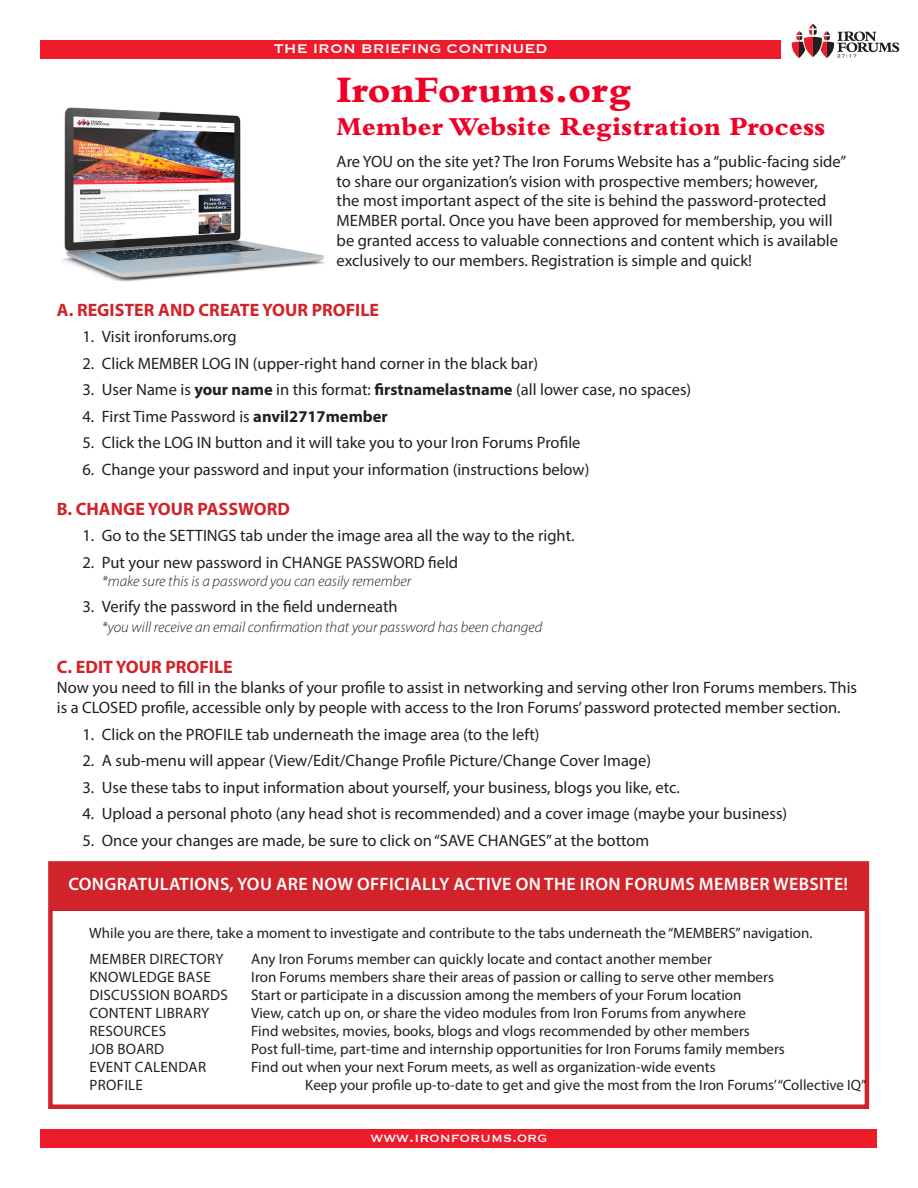
<style>
.page{position:relative;width:918px;height:1188px;background:#fff}
.page>*{position:absolute;margin:0;border:0;box-sizing:border-box;transform-origin:0 0}
.t1{font:800 39px "Bembo Std";color:#ef0027}
.t2{font:800 27px "Bembo Std";color:#ef0027}
.t3{font:600 18px "Myriad Pro";letter-spacing:.02em;color:#fff}
.t4{font:700 18px "Myriad Pro";color:#d1232a}
.t5{font:16.5px/19.8px "Myriad Pro";color:#231f20}
.t6{font:16.5px "Copperplate";color:#fff}
.t7{font:15px "Myriad Pro";color:#231f20}
.t8{font:italic 300 15px "Myriad Pro";color:#231f20}
.t9{font:15px "Myriad Pro";letter-spacing:.02em;color:#231f20}
.s1{font-weight:700}
</style>
<div class="page">
<div style="left:40px;top:1130px;width:838px;height:18px;background:#ee1b2b"></div>
<div style="left:40px;top:40px;width:741px;height:19px;background:#ee1b2b"></div>
<svg style="left:792px;top:24px;width:107px;height:34px"></svg>
<img style="left:60px;top:107px;width:267px;height:174px">
<div style="left:50px;top:863px;width:817px;height:48px;background:#d1232a"></div>
<div style="left:48px;top:861px;width:821px;height:248px;border:4px solid #d1232a"></div>
<p class="t6" style="left:274px;top:38px;width:275px">THE IRON BRIEFING CONTINUED</p>
<p class="t1" style="left:337px;top:68px;width:296px">IronForums.org</p>
<p class="t2" style="left:337px;top:111px;width:490px">Member Website Registration Process</p>
<p class="t5" style="left:337px;top:151px;width:511px">Are YOU on the site yet? The Iron Forums Website has a “public-facing side” to share our organization’s vision with prospective members; however,<br>the most important aspect of the site is behind the password-protected MEMBER portal. Once you have been approved for membership, you will be granted access to valuable connections and content which is available exclusively to our members. Registration is simple and quick!</p>
<p class="t4" style="left:57px;top:298px;width:324px">A. REGISTER AND CREATE YOUR PROFILE</p>
<p class="t5" style="left:82px;top:327px;width:156px">1. Visit ironforums.org</p>
<p class="t5" style="left:82px;top:353px;width:457px">2. Click MEMBER LOG IN (upper-right hand corner in the black bar)</p>
<p class="t5" style="left:82px;top:380px;width:610px">3. User Name is <span class="s1">your name</span> in this format: <span class="s1">firstnamelastname</span> (all lower case, no spaces)</p>
<p class="t5" style="left:82px;top:406px;width:307px">4. First Time Password is <span class="s1">anvil2717member</span></p>
<p class="t5" style="left:82px;top:433px;width:500px">5. Click the LOG IN button and it will take you to your Iron Forums Profile</p>
<p class="t5" style="left:82px;top:459px;width:508px">6. Change your password and input your information (instructions below)</p>
<p class="t4" style="left:57px;top:497px;width:235px">B. CHANGE YOUR PASSWORD</p>
<p class="t5" style="left:82px;top:525px;width:494px">1. Go to the SETTINGS tab under the image area all the way to the right.</p>
<p class="t5" style="left:82px;top:552px;width:377px">2. Put your new password in CHANGE PASSWORD field</p>
<p class="t8" style="left:102px;top:572px;width:311px">*make sure this is a password you can easily remember</p>
<p class="t5" style="left:82px;top:597px;width:317px">3. Verify the password in the field underneath</p>
<p class="t8" style="left:102px;top:618px;width:442px">*you will receive an email confirmation that your password has been changed</p>
<p class="t4" style="left:57px;top:656px;width:177px">C. EDIT YOUR PROFILE</p>
<p class="t5" style="left:57px;top:678px;width:802px">Now you need to fill in the blanks of your profile to assist in networking and serving other Iron Forums members. This is a CLOSED profile, accessible only by people with access to the Iron Forums’ password protected member section.</p>
<p class="t5" style="left:82px;top:724px;width:459px">1. Click on the PROFILE tab underneath the image area (to the left)</p>
<p class="t5" style="left:82px;top:750px;width:570px">2. A sub-menu will appear (View/Edit/Change Profile Picture/Change Cover Image)</p>
<p class="t5" style="left:82px;top:777px;width:599px">3. Use these tabs to input information about yourself, your business, blogs you like, etc.</p>
<p class="t5" style="left:82px;top:804px;width:706px">4. Upload a personal photo (any head shot is recommended) and a cover image (maybe your business)</p>
<p class="t5" style="left:82px;top:830px;width:568px">5. Once your changes are made, be sure to click on “SAVE CHANGES” at the bottom</p>
<p class="t3" style="left:68px;top:873px;width:781px">CONGRATULATIONS, YOU ARE NOW OFFICIALLY ACTIVE ON THE IRON FORUMS MEMBER WEBSITE!</p>
<p class="t7" style="left:89px;top:924px;width:725px">While you are there, take a moment to investigate and contribute to the tabs underneath the “MEMBERS” navigation.</p>
<p class="t9" style="left:89px;top:949px;width:136px">MEMBER DIRECTORY</p>
<p class="t7" style="left:251px;top:949px;width:462px">Any Iron Forums member can quickly locate and contact another member</p>
<p class="t9" style="left:89px;top:967px;width:123px">KNOWLEDGE BASE</p>
<p class="t7" style="left:251px;top:967px;width:524px">Iron Forums members share their areas of passion or calling to serve other members</p>
<p class="t9" style="left:89px;top:985px;width:140px">DISCUSSION BOARDS</p>
<p class="t7" style="left:251px;top:985px;width:492px">Start or participate in a discussion among the members of your Forum location</p>
<p class="t9" style="left:89px;top:1003px;width:121px">CONTENT LIBRARY</p>
<p class="t7" style="left:251px;top:1003px;width:496px">View, catch up on, or share the video modules from Iron Forums from anywhere</p>
<p class="t9" style="left:89px;top:1021px;width:78px">RESOURCES</p>
<p class="t7" style="left:251px;top:1021px;width:500px">Find websites, movies, books, blogs and vlogs recommended by other members</p>
<p class="t9" style="left:89px;top:1039px;width:76px">JOB BOARD</p>
<p class="t7" style="left:251px;top:1039px;width:535px">Post full-time, part-time and internship opportunities for Iron Forums family members</p>
<p class="t9" style="left:89px;top:1057px;width:118px">EVENT CALENDAR</p>
<p class="t7" style="left:251px;top:1057px;width:466px">Find out when your next Forum meets, as well as organization-wide events</p>
<p class="t9" style="left:89px;top:1075px;width:55px">PROFILE</p>
<p class="t7" style="left:305px;top:1075px;width:563px">Keep your profile up-to-date to get and give the most from the Iron Forums’“Collective IQ”</p>
<p class="t6" style="left:371px;top:1127px;width:178px">www.ironforums.org</p>
</div>
